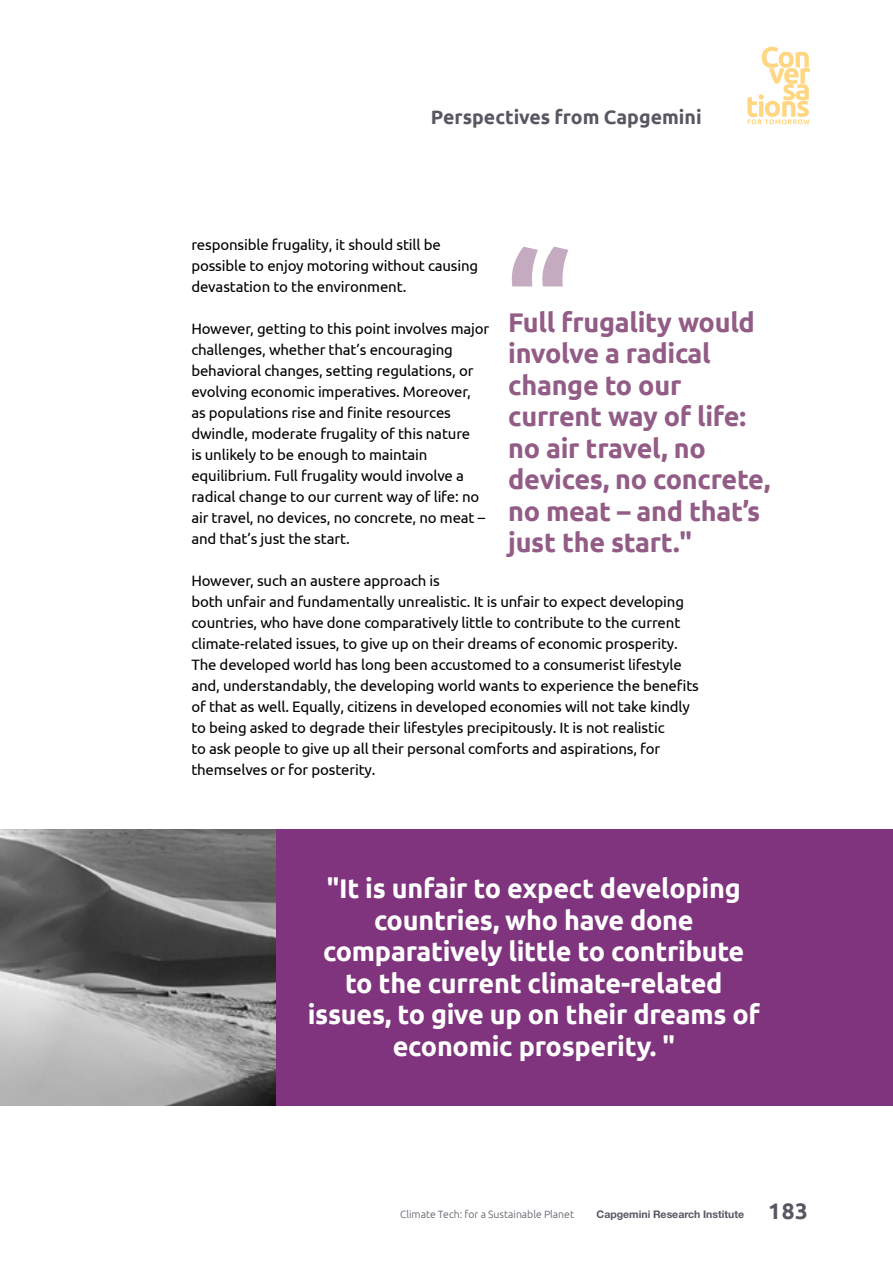
<style>
.page{position:relative;width:893px;height:1263px;background:#fff}
.page>*{position:absolute;margin:0;border:0;box-sizing:border-box;transform-origin:0 0}
.t1{font:700 27px/31.5px "Ubuntu";letter-spacing:-.01em;color:#fff;text-align:center}
.t2{font:700 27px/31.5px "Ubuntu";letter-spacing:-.01em;color:#925c86}
.t3{font:700 19.5px "Ubuntu";color:#5a5662}
.t4{font:15px/21px "Ubuntu";letter-spacing:-.01em;color:#000}
.t5{font:300 10.5px "Ubuntu";color:#5a5662}
.t6{font:700 10.5px "Helvetica Neue LT Std";color:#5a5662}
.s1{font-family:"Ubuntu";font-size:22.5px}
</style>
<div class="page">
<svg style="left:747px;top:47px;width:63px;height:77px"></svg>
<svg style="left:512px;top:247px;width:56px;height:39px"></svg>
<img style="left:0;top:829px;width:276px;height:277px">
<div style="left:276px;top:829px;width:617px;height:277px;background:#80347e"></div>
<h2 class="t3" style="left:431px;top:106px;width:272px">Perspectives from Capgemini</h2>
<p class="t4" style="left:191px;top:233px;width:288px">responsible frugality, it should still be possible to enjoy motoring without causing devastation to the environment.</p>
<p class="t4" style="left:191px;top:317px;width:299px">However, getting to this point involves major challenges, whether that’s encouraging behavioral changes, setting regulations, or evolving economic imperatives. Moreover,<br>as populations rise and finite resources dwindle, moderate frugality of this nature<br>is unlikely to be enough to maintain equilibrium. Full frugality would involve a radical change to our current way of life: no air travel, no devices, no concrete, no meat – and that’s just the start.</p>
<p class="t4" style="left:191px;top:569px;width:509px">However, such an austere approach is<br>both unfair and fundamentally unrealistic. It is unfair to expect developing countries, who have done comparatively little to contribute to the current climate-related issues, to give up on their dreams of economic prosperity.<br>The developed world has long been accustomed to a consumerist lifestyle and, understandably, the developing world wants to experience the benefits of that as well. Equally, citizens in developed economies will not take kindly to being asked to degrade their lifestyles precipitously. It is not realistic<br>to ask people to give up all their personal comforts and aspirations, for themselves or for posterity.</p>
<h1 class="t2" style="left:508px;top:306px;width:264px">Full frugality would involve a radical change to our current way of life: no air travel, no devices, no concrete, no meat – and that’s just the start."</h1>
<h1 class="t1" style="left:308px;top:872px;width:454px">"It is unfair to expect developing countries, who have done comparatively little to contribute to the current climate-related issues, to give up on their dreams of economic prosperity. "</h1>
<p class="t5" style="left:400px;top:1208px;width:176px">Climate Tech: for a Sustainable Planet</p>
<p class="t6" style="left:597px;top:1207px;width:213px">Capgemini Research Institute <span class="s1">183</span></p>
</div>
